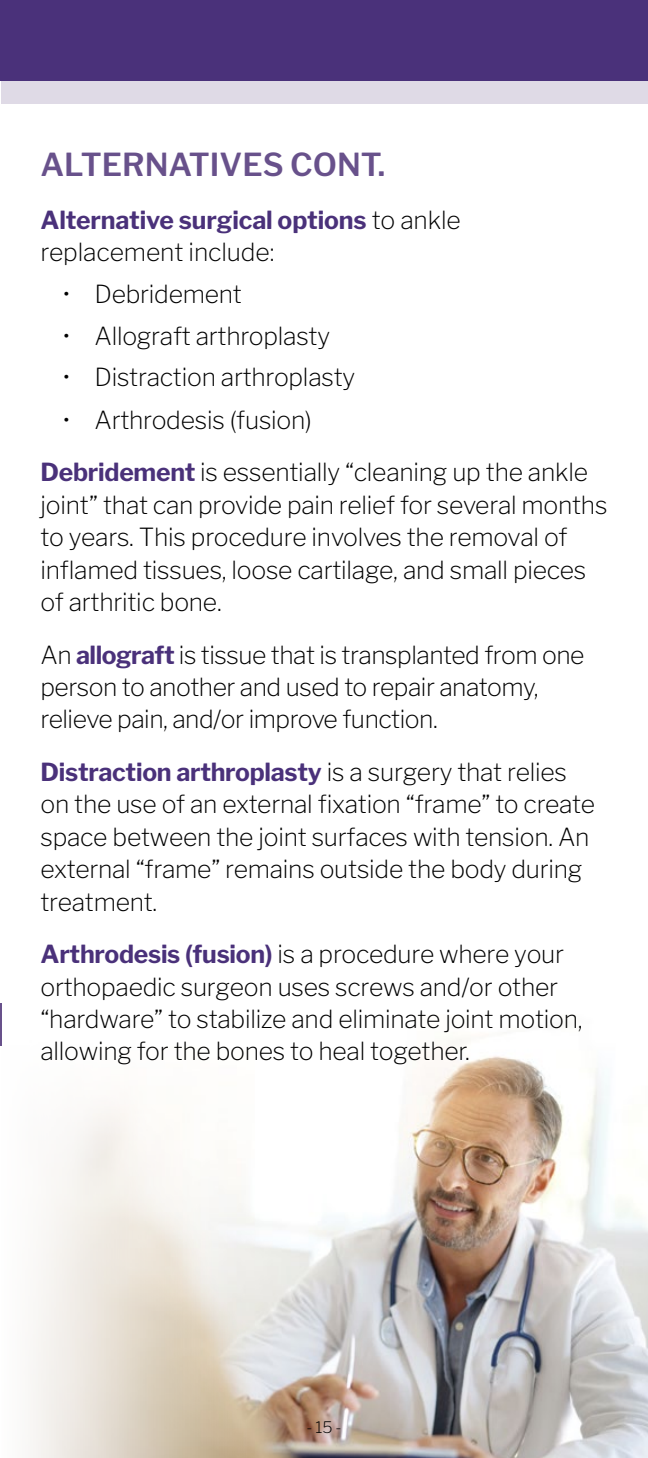
<style>
.page{position:relative;width:648px;height:1458px;background:#fff}
.page>*{position:absolute;margin:0;border:0;box-sizing:border-box;transform-origin:0 0}
.t1{font:600 31.5px "Libre Franklin";color:#68518b}
.t2{font:200 24.75px/32.4px "Libre Franklin";letter-spacing:-.01em;color:#000}
.t3{font:700 24.75px/32.4px "Libre Franklin";letter-spacing:-.005em;color:#4a317a}
.t4{font:200 15.75px "Libre Franklin";color:#000}
.s1{font-weight:200;color:#000}
.s2{font-weight:700;color:#4a317a}
</style>
<div class="page">
<img style="left:1px;top:1015px;width:647px;height:443px">
<div style="left:1px;top:0;width:647px;height:104px;background:#dfdae6"></div>
<div style="left:0;top:0;width:648px;height:81px;background:#4a317a"></div>
<hr style="left:0;top:1003px;width:1px;height:43px;background:#68518b">
<p class="t1" style="left:40px;top:146px;width:343px">ALTERNATIVES CONT.</p>
<p class="t3" style="left:40px;top:204px;width:422px">Alternative surgical options <span class="s1">to ankle replacement include:</span></p>
<p class="t2" style="left:63px;top:278px;width:180px">• Debridement</p>
<p class="t2" style="left:63px;top:319px;width:269px">• Allograft arthroplasty</p>
<p class="t2" style="left:63px;top:361px;width:294px">• Distraction arthroplasty</p>
<p class="t2" style="left:40px;top:393px;width:549px;line-height:52.6px;text-indent:22px">• Arthrodesis (fusion)<br><span class="s2">Debridement</span> is essentially “cleaning up the ankle</p>
<p class="t2" style="left:40px;top:489px;width:568px">joint” that can provide pain relief for several months to years. This procedure involves the removal of inflamed tissues, loose cartilage, and small pieces of arthritic bone.</p>
<p class="t2" style="left:40px;top:638px;width:546px">An <span class="s2">allograft</span> is tissue that is transplanted from one person to another and used to repair anatomy, relieve pain, and/or improve function.</p>
<p class="t2" style="left:40px;top:756px;width:556px"><span class="s2">Distraction arthroplasty</span> is a surgery that relies on the use of an external fixation “frame” to create space between the joint surfaces with tension. An external “frame” remains outside the body during treatment.</p>
<p class="t2" style="left:40px;top:938px;width:544px"><span class="s2">Arthrodesis (fusion)</span> is a procedure where your orthopaedic surgeon uses screws and/or other “hardware” to stabilize and eliminate joint motion, allowing for the bones to heal together.</p>
<p class="t4" style="left:306px;top:1418px;width:37px">- 15 -</p>
</div>
